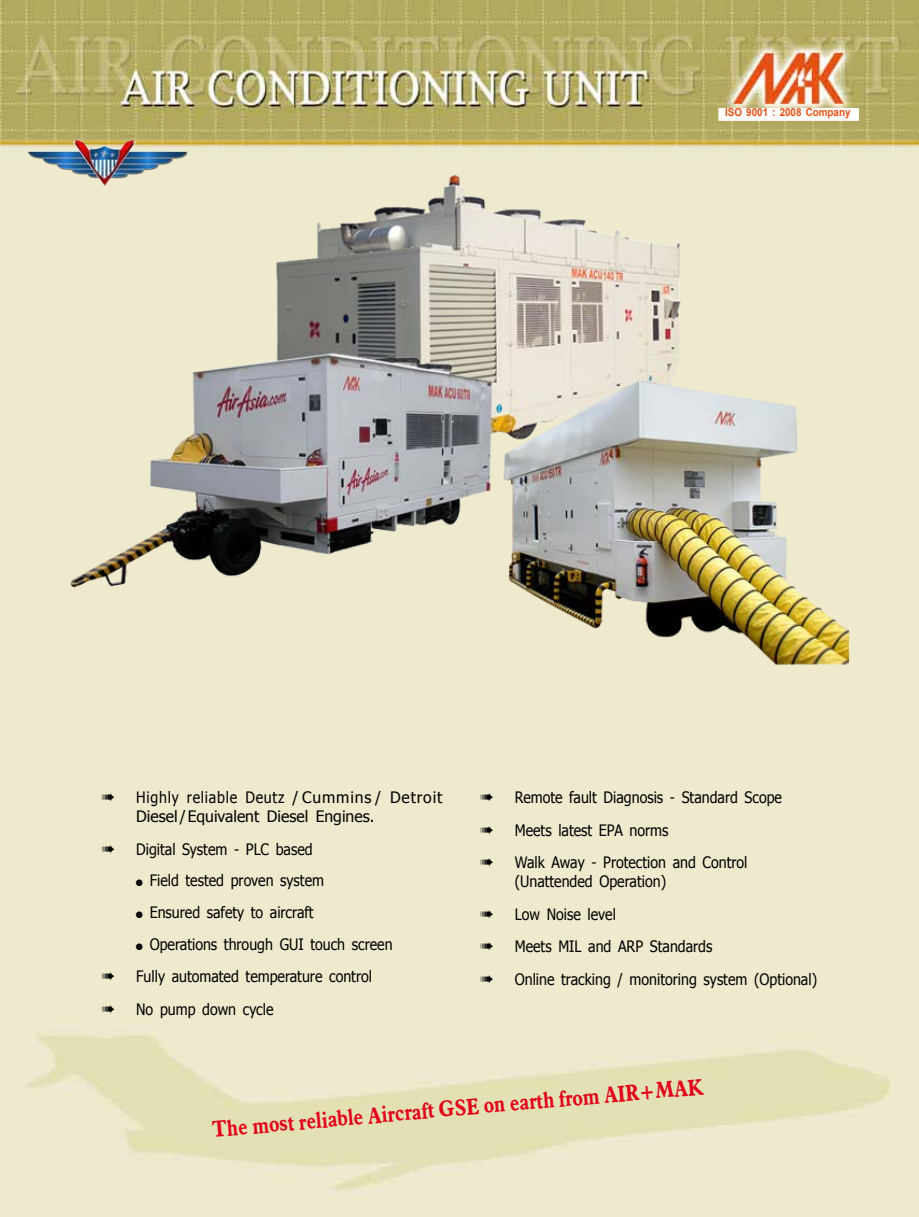
<style>
.page{position:relative;width:919px;height:1217px;background:#fff}
.page>*{position:absolute;margin:0;border:0;box-sizing:border-box;transform-origin:0 0}
.t1{font:15.75px/32.5px "Tahoma";color:#000;scale:.9 1}
.t2{font:15.75px/18.9px "Tahoma";letter-spacing:.05em;color:#000;scale:.9 1}
.t3{font:700 10.95px "Arial";color:#e85113;scale:.9 1}
</style>
<div class="page">
<img style="left:0;top:1px;width:918px;height:1215px">
<div style="left:221px;top:337px;width:649px;height:447px;background:#efeacd"></div>
<div style="left:718px;top:108px;width:140px;height:13px;background:#fff;border:1px solid #fff"></div>
<img style="left:63px;top:161px;width:827px;height:521px">
<img style="left:21px;top:120px;width:168px;height:130px">
<svg style="left:102px;top:792px;width:12px;height:9px"></svg>
<svg style="left:102px;top:844px;width:12px;height:8px"></svg>
<svg style="left:102px;top:971px;width:12px;height:9px"></svg>
<svg style="left:102px;top:1004px;width:12px;height:8px"></svg>
<svg style="left:480px;top:792px;width:13px;height:9px"></svg>
<svg style="left:480px;top:825px;width:13px;height:8px"></svg>
<svg style="left:480px;top:857px;width:13px;height:9px"></svg>
<svg style="left:480px;top:909px;width:13px;height:8px"></svg>
<svg style="left:480px;top:941px;width:13px;height:9px"></svg>
<svg style="left:480px;top:974px;width:13px;height:9px"></svg>
<svg style="left:212px;top:1077px;width:492px;height:60px;background:#e5e1b9"></svg>
<p class="t3" style="left:725px;top:105px;width:141px">ISO 9001 : 2008 Company</p>
<p class="t2" style="left:136px;top:787px;width:342px">Highly reliable Deutz / Cummins / Detroit<br>Diesel/Equivalent Diesel Engines.</p>
<p class="t1" style="left:136px;top:831px;width:198px">Digital System - PLC based</p>
<p class="t1" style="left:136px;top:863px;width:210px">● Field tested proven system</p>
<p class="t1" style="left:136px;top:894px;width:199px">● Ensured safety to aircraft</p>
<p class="t1" style="left:136px;top:926px;width:286px">● Operations through GUI touch screen<br>Fully automated temperature control<br>No pump down cycle</p>
<p class="t1" style="left:514px;top:780px;width:298px">Remote fault Diagnosis - Standard Scope<br>Meets latest EPA norms<br>Walk Away - Protection and Control</p>
<p class="t1" style="left:514px;top:864px;width:337px">(Unattended Operation)<br>Low Noise level<br>Meets MIL and ARP Standards<br>Online tracking / monitoring system (Optional)</p>
</div>
